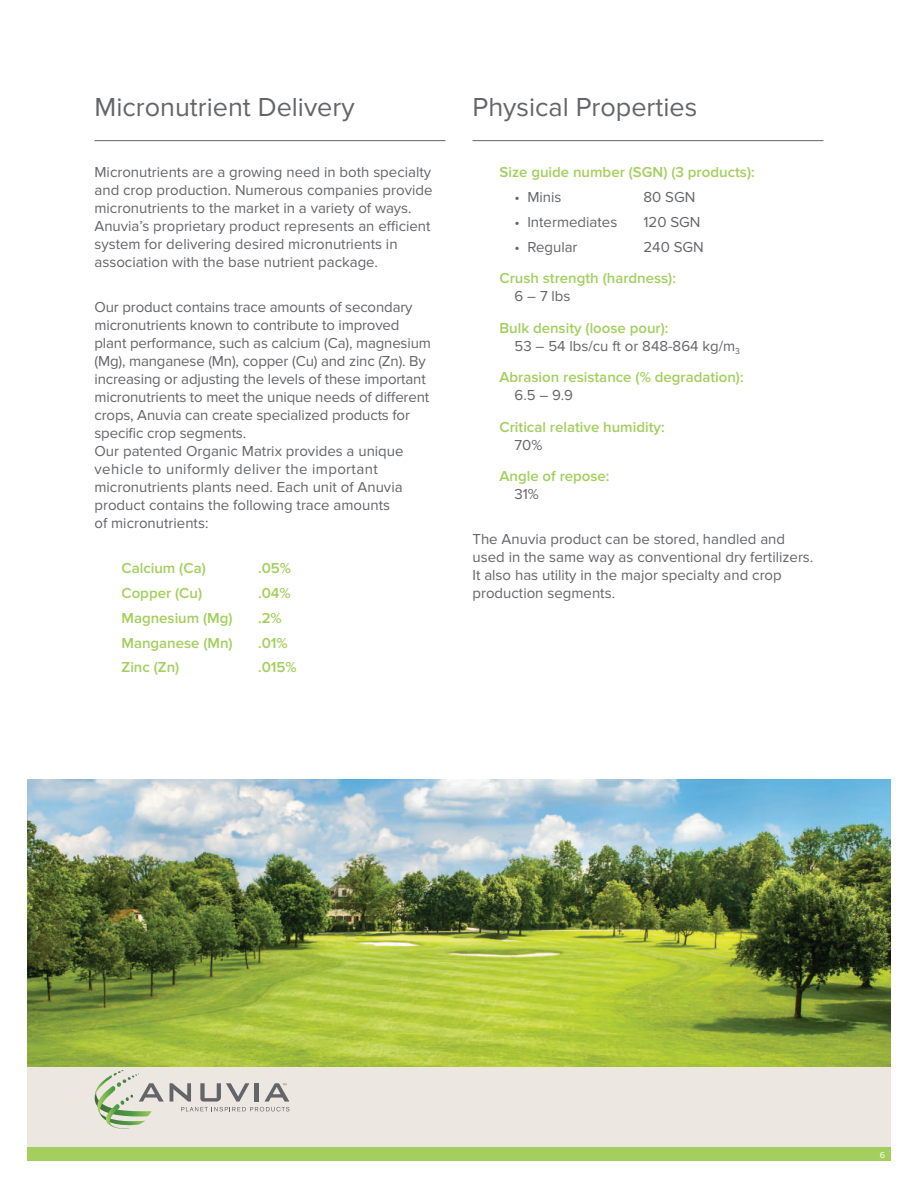
<style>
.page{position:relative;width:918px;height:1188px;background:#fff}
.page>*{position:absolute;margin:0;border:0;box-sizing:border-box;transform-origin:0 0}
.t1{font:27px "Proxima Nova";color:#646569}
.t2{font:15px/18px "Proxima Nova";color:#646569}
.t3{font:600 15px "Proxima Nova";color:#a4cf5e}
.t4{font:9px "Proxima Nova";color:#fff}
.s1{font-weight:600;color:#a4cf5e}
</style>
<div class="page">
<div style="left:27px;top:1053px;width:864px;height:95px;background:#ece8e1"></div>
<div style="left:27px;top:1148px;width:864px;height:13px;background:#a4cf5e"></div>
<svg style="left:170px;top:1083px;width:119px;height:28px"></svg>
<svg style="left:94px;top:1070px;width:70px;height:59px"></svg>
<hr style="left:94px;top:140px;width:352px;height:1px;background:#646569">
<hr style="left:472px;top:140px;width:352px;height:1px;background:#646569">
<img style="left:27px;top:780px;width:864px;height:286px">
<h1 class="t1" style="left:94px;top:91px;width:262px">Micronutrient Delivery</h1>
<h1 class="t1" style="left:472px;top:91px;width:226px">Physical Properties</h1>
<p class="t2" style="left:94px;top:164px;width:340px">Micronutrients are a growing need in both specialty and crop production. Numerous companies provide micronutrients to the market in a variety of ways.<br>Anuvia’s proprietary product represents an efficient system for delivering desired micronutrients in association with the base nutrient package.</p>
<p class="t2" style="left:94px;top:299px;width:338px">Our product contains trace amounts of secondary micronutrients known to contribute to improved plant performance, such as calcium (Ca), magnesium (Mg), manganese (Mn), copper (Cu) and zinc (Zn). By increasing or adjusting the levels of these important micronutrients to meet the unique needs of different crops, Anuvia can create specialized products for specific crop segments.<br>Our patented Organic Matrix provides a unique vehicle to uniformly deliver the important micronutrients plants need. Each unit of Anuvia product contains the following trace amounts<br>of micronutrients:</p>
<p class="t3" style="left:122px;top:560px;width:86px">Calcium (Ca)</p>
<p class="t3" style="left:258px;top:560px;width:35px">.05%</p>
<p class="t3" style="left:122px;top:584px;width:82px">Copper (Cu)</p>
<p class="t3" style="left:258px;top:584px;width:34px">.04%</p>
<p class="t3" style="left:122px;top:609px;width:113px">Magnesium (Mg)</p>
<p class="t3" style="left:258px;top:609px;width:25px">.2%</p>
<p class="t3" style="left:122px;top:634px;width:113px">Manganese (Mn)</p>
<p class="t3" style="left:258px;top:634px;width:31px">.01%</p>
<p class="t3" style="left:122px;top:659px;width:59px">Zinc (Zn)</p>
<p class="t3" style="left:258px;top:659px;width:40px">.015%</p>
<p class="t3" style="left:500px;top:164px;width:257px">Size guide number (SGN) (3 products):</p>
<p class="t2" style="left:514px;top:189px;width:48px">• Minis</p>
<p class="t2" style="left:644px;top:189px;width:53px">80 SGN</p>
<p class="t2" style="left:514px;top:213px;width:104px">• Intermediates</p>
<p class="t2" style="left:644px;top:213px;width:59px">120 SGN</p>
<p class="t2" style="left:514px;top:238px;width:65px">• Regular</p>
<p class="t2" style="left:644px;top:238px;width:62px">240 SGN</p>
<p class="t3" style="left:500px;top:269px;width:178px">Crush strength (hardness):</p>
<p class="t2" style="left:514px;top:288px;width:58px">6 – 7 lbs</p>
<p class="t2" style="left:514px;top:319px;width:227px;text-indent:-15px"><span class="s1">Bulk density (loose pour):<br></span>53 – 54 lbs/cu ft or 848-864 kg/m<sub>3</sub></p>
<p class="t3" style="left:500px;top:368px;width:246px">Abrasion resistance (% degradation):</p>
<p class="t2" style="left:514px;top:387px;width:60px">6.5 – 9.9</p>
<p class="t3" style="left:500px;top:418px;width:167px">Critical relative humidity:</p>
<p class="t2" style="left:514px;top:436px;width:29px">70%</p>
<p class="t3" style="left:500px;top:467px;width:112px">Angle of repose:</p>
<p class="t2" style="left:514px;top:486px;width:26px">31%</p>
<p class="t2" style="left:472px;top:531px;width:342px">The Anuvia product can be stored, handled and used in the same way as conventional dry fertilizers.<br>It also has utility in the major specialty and crop production segments.</p>
<p class="t4" style="left:880px;top:1150px;width:7px">6</p>
</div>
